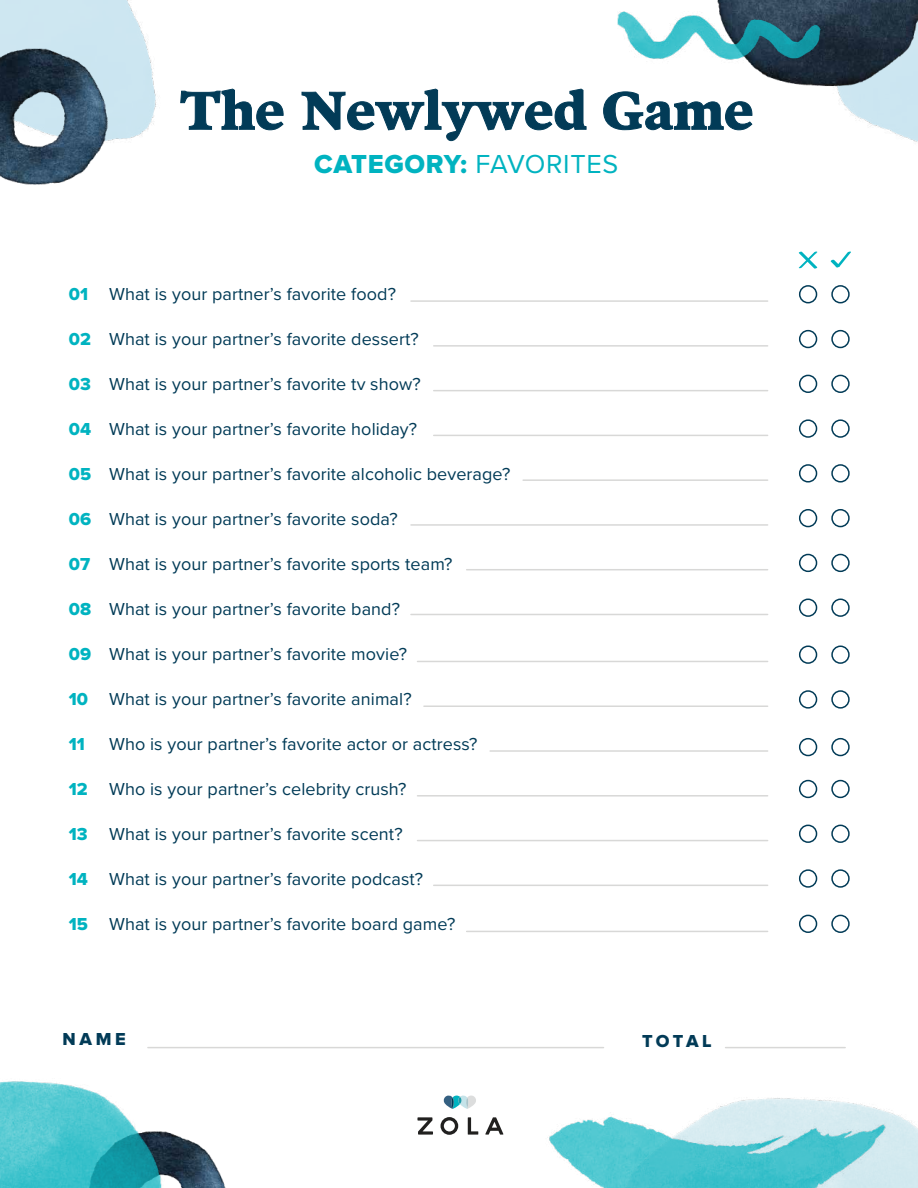
<style>
.page{position:relative;width:918px;height:1188px;background:#fff}
.page>*{position:absolute;margin:0;border:0;box-sizing:border-box;transform-origin:0 0}
.t1{font:700 52.5px "Poynter Text";color:#023b57}
.t2{font:27px "Proxima Nova Extrabld";letter-spacing:.025em;color:#00b3c0}
.t3{font:18px "Proxima Nova";letter-spacing:.005em;color:#023b57}
.t4{font:18px "Proxima Nova Extrabld";letter-spacing:.005em;color:#00b3c0}
.t5{font:18px "Proxima Nova Extrabld";letter-spacing:.2em;color:#023b57}
.s1{font-family:"Proxima Nova"}
</style>
<div class="page">
<svg style="left:417px;top:1117px;width:16px;height:18px"></svg>
<svg style="left:440px;top:1117px;width:18px;height:18px"></svg>
<svg style="left:468px;top:1117px;width:10px;height:18px"></svg>
<svg style="left:485px;top:1117px;width:18px;height:18px"></svg>
<svg style="left:443px;top:1095px;width:33px;height:14px"></svg>
<svg style="left:236px;top:101px;width:48px;height:30px"></svg>
<svg style="left:301px;top:88px;width:286px;height:53px"></svg>
<svg style="left:603px;top:91px;width:150px;height:40px"></svg>
<hr style="left:726px;top:1047px;width:119px;height:1px;background:#d8d8d7">
<hr style="left:148px;top:1047px;width:456px;height:1px;background:#d8d8d7">
<hr style="left:411px;top:300px;width:357px;height:2px;background:#d8d8d7">
<svg style="left:798px;top:251px;width:20px;height:18px"></svg>
<svg style="left:830px;top:252px;width:21px;height:16px"></svg>
<div style="left:799px;top:285px;width:18px;height:18px;border:2px solid #023b57;border-radius:50%"></div>
<div style="left:831px;top:285px;width:19px;height:18px;border:2px solid #023b57;border-radius:50%"></div>
<hr style="left:434px;top:345px;width:334px;height:2px;background:#d8d8d7">
<div style="left:799px;top:330px;width:18px;height:18px;border:2px solid #023b57;border-radius:50%"></div>
<div style="left:831px;top:330px;width:19px;height:18px;border:2px solid #023b57;border-radius:50%"></div>
<hr style="left:434px;top:390px;width:334px;height:1px;background:#d8d8d7">
<div style="left:799px;top:375px;width:18px;height:18px;border:2px solid #023b57;border-radius:50%"></div>
<div style="left:831px;top:375px;width:19px;height:18px;border:2px solid #023b57;border-radius:50%"></div>
<hr style="left:434px;top:435px;width:334px;height:1px;background:#d8d8d7">
<div style="left:799px;top:419px;width:18px;height:19px;border:2px solid #023b57;border-radius:50%"></div>
<div style="left:831px;top:419px;width:19px;height:19px;border:2px solid #023b57;border-radius:50%"></div>
<hr style="left:523px;top:479px;width:245px;height:2px;background:#d8d8d7">
<div style="left:799px;top:464px;width:18px;height:19px;border:2px solid #023b57;border-radius:50%"></div>
<div style="left:831px;top:464px;width:19px;height:19px;border:2px solid #023b57;border-radius:50%"></div>
<hr style="left:411px;top:524px;width:357px;height:2px;background:#d8d8d7">
<div style="left:799px;top:509px;width:18px;height:18px;border:2px solid #023b57;border-radius:50%"></div>
<div style="left:831px;top:509px;width:19px;height:18px;border:2px solid #023b57;border-radius:50%"></div>
<hr style="left:467px;top:569px;width:301px;height:1px;background:#d8d8d7">
<div style="left:799px;top:554px;width:18px;height:18px;border:2px solid #023b57;border-radius:50%"></div>
<div style="left:831px;top:554px;width:19px;height:18px;border:2px solid #023b57;border-radius:50%"></div>
<hr style="left:411px;top:614px;width:357px;height:1px;background:#d8d8d7">
<div style="left:799px;top:599px;width:18px;height:18px;border:2px solid #023b57;border-radius:50%"></div>
<div style="left:831px;top:599px;width:19px;height:18px;border:2px solid #023b57;border-radius:50%"></div>
<hr style="left:418px;top:661px;width:350px;height:1px;background:#d8d8d7">
<div style="left:799px;top:646px;width:18px;height:18px;border:2px solid #023b57;border-radius:50%"></div>
<div style="left:831px;top:646px;width:19px;height:18px;border:2px solid #023b57;border-radius:50%"></div>
<hr style="left:424px;top:705px;width:344px;height:2px;background:#d8d8d7">
<div style="left:799px;top:690px;width:18px;height:19px;border:2px solid #023b57;border-radius:50%"></div>
<div style="left:831px;top:690px;width:19px;height:19px;border:2px solid #023b57;border-radius:50%"></div>
<hr style="left:490px;top:750px;width:278px;height:2px;background:#d8d8d7">
<hr style="left:418px;top:795px;width:350px;height:2px;background:#d8d8d7">
<div style="left:799px;top:780px;width:18px;height:18px;border:2px solid #023b57;border-radius:50%"></div>
<div style="left:831px;top:780px;width:19px;height:18px;border:2px solid #023b57;border-radius:50%"></div>
<hr style="left:418px;top:840px;width:350px;height:1px;background:#d8d8d7">
<div style="left:799px;top:825px;width:18px;height:18px;border:2px solid #023b57;border-radius:50%"></div>
<div style="left:831px;top:825px;width:19px;height:18px;border:2px solid #023b57;border-radius:50%"></div>
<hr style="left:434px;top:885px;width:334px;height:1px;background:#d8d8d7">
<div style="left:799px;top:869px;width:18px;height:19px;border:2px solid #023b57;border-radius:50%"></div>
<div style="left:831px;top:869px;width:19px;height:19px;border:2px solid #023b57;border-radius:50%"></div>
<hr style="left:467px;top:931px;width:301px;height:1px;background:#d8d8d7">
<div style="left:799px;top:915px;width:18px;height:18px;border:2px solid #023b57;border-radius:50%"></div>
<div style="left:831px;top:915px;width:19px;height:18px;border:2px solid #023b57;border-radius:50%"></div>
<div style="left:799px;top:738px;width:18px;height:18px;border:2px solid #023b57;border-radius:50%"></div>
<div style="left:831px;top:738px;width:19px;height:18px;border:2px solid #023b57;border-radius:50%"></div>
<img style="left:0;top:0;width:236px;height:140px">
<img style="left:839px;top:94px;width:79px;height:48px">
<img style="left:0;top:43px;width:114px;height:142px">
<img style="left:710px;top:0;width:208px;height:94px">
<img style="left:617px;top:0;width:238px;height:87px">
<img style="left:896px;top:1115px;width:22px;height:73px">
<img style="left:184px;top:1138px;width:42px;height:50px">
<img style="left:0;top:1081px;width:184px;height:107px">
<img style="left:549px;top:1098px;width:347px;height:90px">
<h1 class="t1" style="left:180px;top:88px;width:575px">The Newlywed Game</h1>
<h2 class="t2" style="left:314px;top:152px;width:306px">CATEGORY: <span class="s1">FAVORITES</span></h2>
<p class="t4" style="left:69px;top:286px;width:21px">01</p>
<p class="t4" style="left:69px;top:331px;width:24px">02</p>
<p class="t4" style="left:69px;top:376px;width:24px">03</p>
<p class="t4" style="left:69px;top:421px;width:24px">04</p>
<p class="t4" style="left:69px;top:466px;width:24px">05</p>
<p class="t4" style="left:69px;top:511px;width:24px">06</p>
<p class="t4" style="left:69px;top:556px;width:23px">07</p>
<p class="t4" style="left:69px;top:601px;width:24px">08</p>
<p class="t4" style="left:69px;top:646px;width:24px">09</p>
<p class="t4" style="left:69px;top:691px;width:21px">10</p>
<p class="t4" style="left:69px;top:736px;width:18px">11</p>
<p class="t4" style="left:69px;top:781px;width:21px">12</p>
<p class="t4" style="left:69px;top:826px;width:20px">13</p>
<p class="t4" style="left:69px;top:871px;width:21px">14</p>
<p class="t4" style="left:69px;top:916px;width:21px">15</p>
<p class="t3" style="left:109px;top:281px;width:288px">What is your partner’s favorite food?</p>
<p class="t3" style="left:109px;top:326px;width:311px">What is your partner’s favorite dessert?</p>
<p class="t3" style="left:109px;top:371px;width:313px">What is your partner’s favorite tv show?</p>
<p class="t3" style="left:109px;top:416px;width:310px">What is your partner’s favorite holiday?</p>
<p class="t3" style="left:109px;top:461px;width:403px">What is your partner’s favorite alcoholic beverage?</p>
<p class="t3" style="left:109px;top:506px;width:290px">What is your partner’s favorite soda?</p>
<p class="t3" style="left:109px;top:551px;width:345px">What is your partner’s favorite sports team?</p>
<p class="t3" style="left:109px;top:596px;width:293px">What is your partner’s favorite band?</p>
<p class="t3" style="left:109px;top:641px;width:300px">What is your partner’s favorite movie?</p>
<p class="t3" style="left:109px;top:686px;width:304px">What is your partner’s favorite animal?</p>
<p class="t3" style="left:109px;top:731px;width:370px">Who is your partner’s favorite actor or actress?</p>
<p class="t3" style="left:109px;top:776px;width:299px">Who is your partner’s celebrity crush?</p>
<p class="t3" style="left:109px;top:821px;width:295px">What is your partner’s favorite scent?</p>
<p class="t3" style="left:109px;top:866px;width:316px">What is your partner’s favorite podcast?</p>
<p class="t3" style="left:109px;top:911px;width:348px">What is your partner’s favorite board game?</p>
<p class="t5" style="left:63px;top:1031px;width:65px">NAME</p>
<p class="t5" style="left:642px;top:1033px;width:71px">TOTAL</p>
</div>
